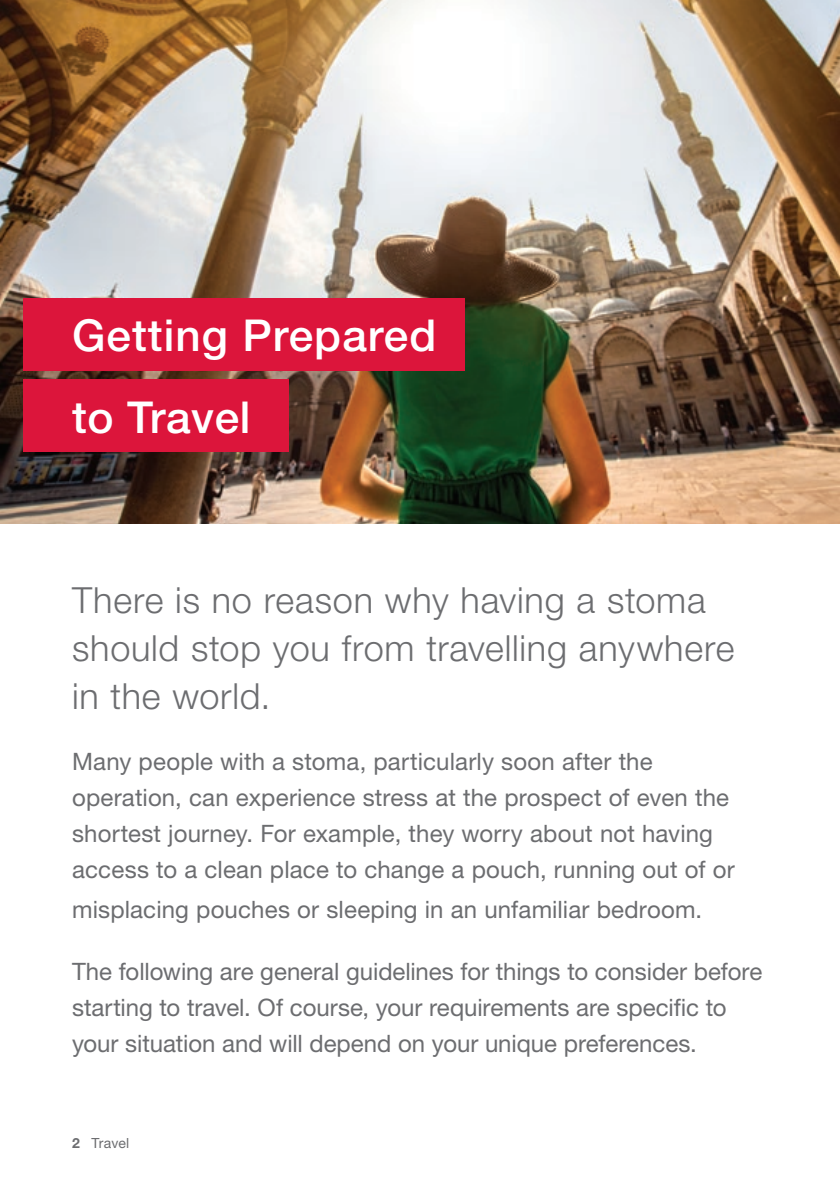
<style>
.page{position:relative;width:840px;height:1191px;background:#fff}
.page>*{position:absolute;margin:0;border:0;box-sizing:border-box;transform-origin:0 0}
.t1{font:500 44px/82.4px "Helvetica Neue";letter-spacing:.025em;color:#fff}
.t2{font:300 36px/48px "Helvetica Neue";letter-spacing:.02em;color:#6c6d70}
.t3{font:24px/36px "Helvetica Neue";letter-spacing:.005em;color:#6c6d70}
.t4{font:14px "Helvetica Neue";letter-spacing:.005em;color:#6c6d70}
.s1{font-weight:700}
</style>
<div class="page">
<img style="left:0;top:0;width:839px;height:523px">
<div style="left:24px;top:298px;width:441px;height:72px;background:#dc153b"></div>
<div style="left:24px;top:379px;width:264px;height:72px;background:#dc153b"></div>
<h1 class="t1" style="left:72px;top:293px;width:365px">Getting Prepared to Travel</h1>
<h2 class="t2" style="left:72px;top:575px;width:663px">There is no reason why having a stoma should stop you from travelling anywhere in the world.</h2>
<p class="t3" style="left:72px;top:743px;width:664px">Many people with a stoma, particularly soon after the operation, can experience stress at the prospect of even the shortest journey. For example, they worry about not having access to a clean place to change a pouch, running out of or</p>
<p class="t3" style="left:72px;top:891px;width:631px">misplacing pouches or sleeping in an unfamiliar bedroom.</p>
<p class="t3" style="left:72px;top:952px;width:691px">The following are general guidelines for things to consider before starting to travel. Of course, your requirements are specific to your situation and will depend on your unique preferences.</p>
<p class="t4" style="left:72px;top:1134px;width:59px"><span class="s1">2</span> Travel</p>
</div>
